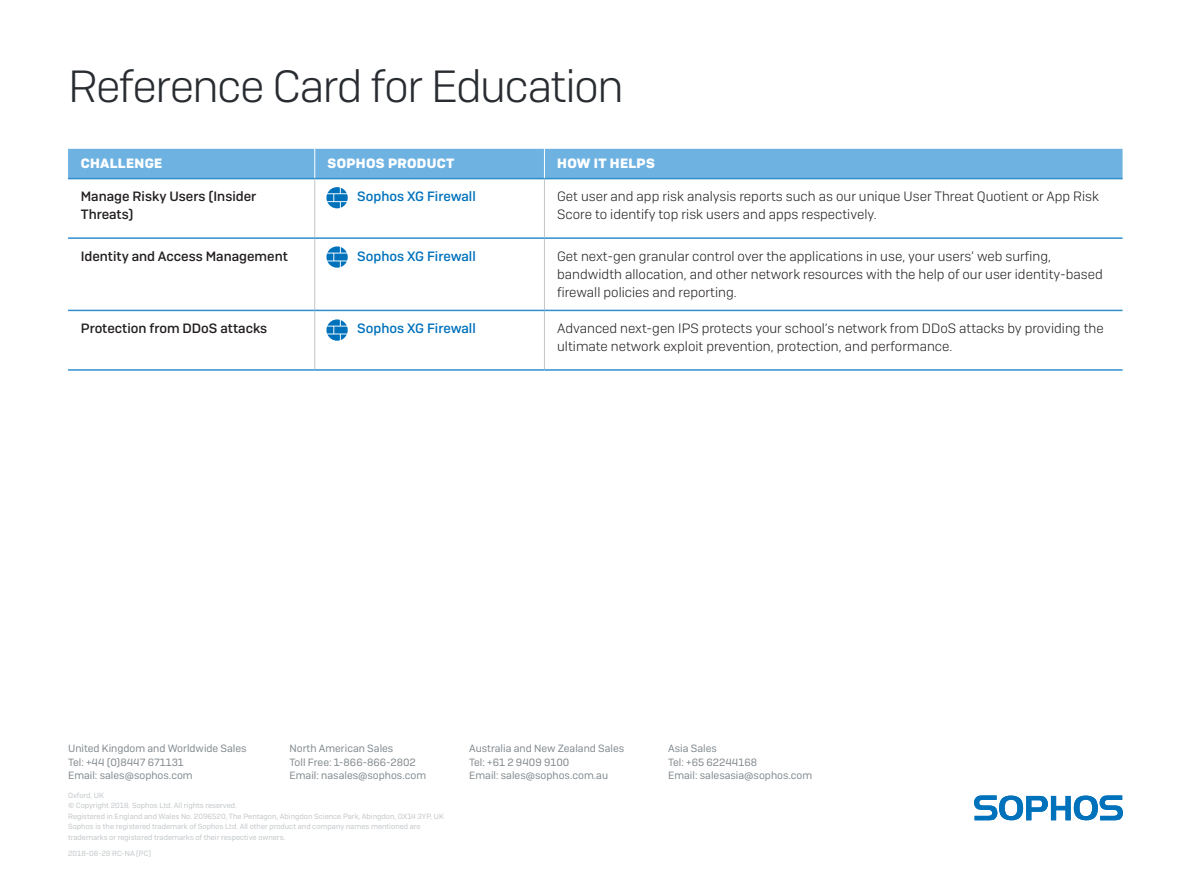
<style>
.page{position:relative;width:1191px;height:893px;background:#fff}
.page>*{position:absolute;margin:0;border:0;box-sizing:border-box;transform-origin:0 0}
.Title_3{font:300 45px "Sophos Sans";letter-spacing:-.035em;color:#282c31}
.Subhead{font:300 13.5px/18px "Sophos Sans";color:#231f20}
.Subhead-2{font:500 13.5px/18px "Sophos Sans";color:#231f20}
.Subhead-3{font:500 13.5px "Sophos Sans";color:#0072bc}
.Subhead-4{font:700 13.5px "Sophos Sans";letter-spacing:.025em;color:#fff}
.t1{font:10.5px/13.5px "Sophos Sans";color:#81898e}
.t2{font:7.5px/10.5px "Sophos Sans";color:#c2c6c9}
</style>
<div class="page">
<svg style="left:974px;top:795px;width:149px;height:25px"></svg>
<hr style="left:544px;top:179px;width:1px;height:58px;background:#c2c6c9">
<hr style="left:544px;top:239px;width:1px;height:71px;background:#c2c6c9">
<hr style="left:544px;top:311px;width:1px;height:58px;background:#c2c6c9">
<hr style="left:314px;top:179px;width:1px;height:58px;background:#c2c6c9">
<hr style="left:314px;top:239px;width:1px;height:71px;background:#c2c6c9">
<hr style="left:314px;top:311px;width:1px;height:58px;background:#c2c6c9">
<hr style="left:68px;top:237px;width:247px;height:2px;background:#308ecd">
<hr style="left:544px;top:237px;width:578px;height:2px;background:#308ecd">
<hr style="left:315px;top:237px;width:229px;height:2px;background:#308ecd">
<hr style="left:68px;top:310px;width:247px;height:1px;background:#308ecd">
<hr style="left:544px;top:310px;width:578px;height:1px;background:#308ecd">
<hr style="left:315px;top:310px;width:229px;height:1px;background:#308ecd">
<hr style="left:68px;top:369px;width:247px;height:2px;background:#308ecd">
<hr style="left:544px;top:369px;width:578px;height:2px;background:#308ecd">
<hr style="left:315px;top:369px;width:229px;height:2px;background:#308ecd">
<div style="left:68px;top:149px;width:1054px;height:30px;background:#6eb2e2"></div>
<svg style="left:326px;top:187px;width:22px;height:21px"></svg>
<svg style="left:326px;top:319px;width:22px;height:22px"></svg>
<svg style="left:326px;top:246px;width:22px;height:22px"></svg>
<p class="Title_3" style="left:68px;top:59px;width:557px">Reference Card for Education</p>
<p class="Subhead-4" style="left:81px;top:155px;width:83px">CHALLENGE</p>
<p class="Subhead-4" style="left:327px;top:155px;width:128px">SOPHOS PRODUCT</p>
<p class="Subhead-4" style="left:557px;top:154px;width:99px">HOW IT HELPS</p>
<p class="Subhead-2" style="left:81px;top:188px;width:177px">Manage Risky Users (Insider<br>Threats)</p>
<p class="Subhead-3" style="left:357px;top:189px;width:120px">Sophos XG Firewall</p>
<p class="Subhead" style="left:557px;top:188px;width:543px">Get user and app risk analysis reports such as our unique User Threat Quotient or App Risk<br>Score to identify top risk users and apps respectively.</p>
<p class="Subhead-2" style="left:81px;top:247px;width:208px">Identity and Access Management</p>
<p class="Subhead-3" style="left:357px;top:248px;width:120px">Sophos XG Firewall</p>
<p class="Subhead" style="left:557px;top:247px;width:547px">Get next-gen granular control over the applications in use, your users’ web surfing, bandwidth allocation, and other network resources with the help of our user identity-based firewall policies and reporting.</p>
<p class="Subhead-2" style="left:81px;top:319px;width:188px">Protection from DDoS attacks</p>
<p class="Subhead-3" style="left:357px;top:320px;width:120px">Sophos XG Firewall</p>
<p class="Subhead" style="left:557px;top:319px;width:548px">Advanced next-gen IPS protects your school’s network from DDoS attacks by providing the ultimate network exploit prevention, protection, and performance.</p>
<p class="t1" style="left:68px;top:741px;width:180px">United Kingdom and Worldwide Sales<br>Tel: +44 (0)8447 671131<br>Email: sales@sophos.com</p>
<p class="t1" style="left:289px;top:741px;width:138px">North American Sales<br>Toll Free: 1-866-866-2802<br>Email: nasales@sophos.com</p>
<p class="t1" style="left:469px;top:741px;width:157px">Australia and New Zealand Sales<br>Tel: +61 2 9409 9100<br>Email: sales@sophos.com.au</p>
<p class="t1" style="left:668px;top:741px;width:146px">Asia Sales<br>Tel: +65 62244168<br>Email: salesasia@sophos.com</p>
<p class="t2" style="left:68px;top:790px;width:377px">Oxford, UK<br>© Copyright 2018. Sophos Ltd. All rights reserved.<br>Registered in England and Wales No. 2096520, The Pentagon, Abingdon Science Park, Abingdon, OX14 3YP, UK Sophos is the registered trademark of Sophos Ltd. All other product and company names mentioned are trademarks or registered trademarks of their respective owners.</p>
<p class="t2" style="left:68px;top:848px;width:85px">2018-08-29 RC-NA (PC)</p>
</div>
